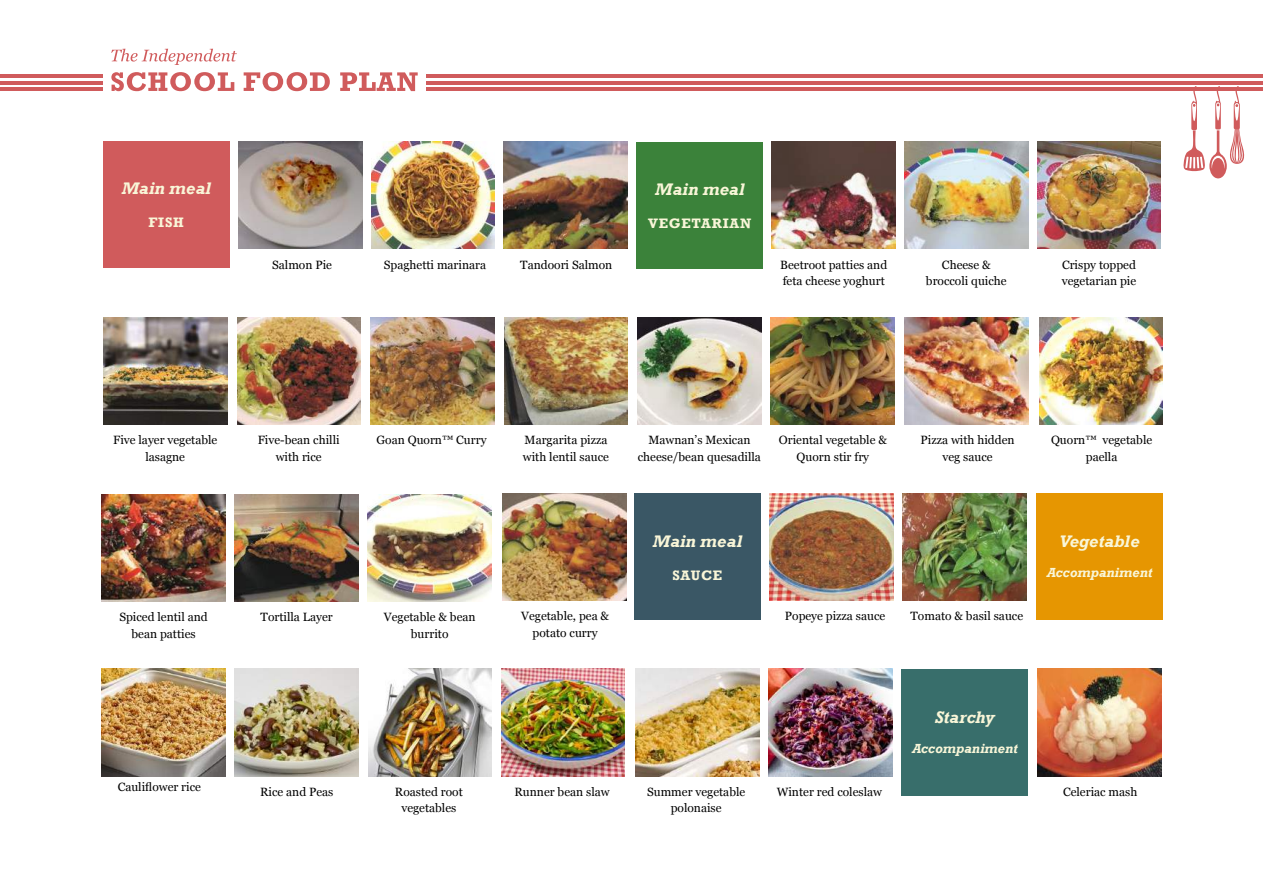
<style>
.page{position:relative;width:1263px;height:893px;background:#fff}
.page>*{position:absolute;margin:0;border:0;box-sizing:border-box;transform-origin:0 0}
.t1{font:italic 700 17.25px "Rockwell";color:#f9f6d8}
.t2{font:700 14.1px "Rockwell";letter-spacing:.05em;color:#f9f6d8}
.t3{font:italic 700 13.5px "Rockwell";color:#f9f6d8}
.t4{font:12px/16.5px "Georgia";color:#000;text-align:center}
</style>
<div class="page">
<img style="left:504px;top:142px;width:123px;height:107px">
<img style="left:237px;top:317px;width:124px;height:108px">
<img style="left:371px;top:142px;width:124px;height:107px">
<img style="left:504px;top:317px;width:124px;height:108px">
<img style="left:371px;top:317px;width:123px;height:108px">
<svg style="left:111px;top:72px;width:307px;height:19px"></svg>
<svg style="left:111px;top:49px;width:126px;height:16px"></svg>
<hr style="left:0;top:74px;width:103px;height:4px;background:#d05b5c">
<hr style="left:0;top:81px;width:103px;height:4px;background:#d05b5c">
<hr style="left:0;top:87px;width:103px;height:4px;background:#d05b5c">
<hr style="left:426px;top:74px;width:837px;height:4px;background:#d05b5c">
<hr style="left:426px;top:81px;width:837px;height:4px;background:#d05b5c">
<hr style="left:426px;top:87px;width:837px;height:4px;background:#d05b5c">
<svg style="left:1183px;top:86px;width:62px;height:92px"></svg>
<img style="left:239px;top:142px;width:123px;height:107px">
<img style="left:771px;top:317px;width:124px;height:108px">
<img style="left:637px;top:317px;width:124px;height:108px">
<img style="left:102px;top:494px;width:124px;height:107px">
<img style="left:1039px;top:317px;width:124px;height:108px">
<img style="left:904px;top:317px;width:124px;height:108px">
<img style="left:368px;top:494px;width:124px;height:107px">
<img style="left:235px;top:494px;width:124px;height:107px">
<img style="left:904px;top:142px;width:124px;height:107px">
<img style="left:772px;top:142px;width:124px;height:107px">
<img style="left:103px;top:317px;width:124px;height:107px">
<img style="left:1037px;top:142px;width:124px;height:107px">
<img style="left:902px;top:493px;width:124px;height:107px">
<img style="left:770px;top:493px;width:124px;height:107px">
<img style="left:502px;top:493px;width:124px;height:107px">
<img style="left:102px;top:669px;width:124px;height:107px">
<div style="left:636px;top:142px;width:127px;height:126px;background:#3b823a"></div>
<div style="left:634px;top:493px;width:127px;height:127px;background:#3a5765"></div>
<div style="left:1036px;top:493px;width:127px;height:127px;background:#e69601"></div>
<div style="left:901px;top:669px;width:127px;height:127px;background:#386e6b"></div>
<img style="left:235px;top:669px;width:124px;height:107px">
<img style="left:635px;top:669px;width:124px;height:107px">
<img style="left:501px;top:669px;width:124px;height:107px">
<img style="left:368px;top:669px;width:124px;height:107px">
<img style="left:768px;top:669px;width:124px;height:107px">
<img style="left:1037px;top:669px;width:124px;height:107px">
<div style="left:103px;top:141px;width:127px;height:127px;background:#d05b5c"></div>
<h1 class="t1" style="left:121px;top:178px;width:91px">Main meal</h1>
<p class="t2" style="left:149px;top:214px;width:37px">FISH</p>
<p class="t4" style="left:272px;top:256px;width:61px">Salmon Pie</p>
<p class="t4" style="left:384px;top:256px;width:104px">Spaghetti marinara</p>
<p class="t4" style="left:520px;top:256px;width:94px">Tandoori Salmon</p>
<h1 class="t1" style="left:655px;top:179px;width:91px">Main meal</h1>
<p class="t2" style="left:648px;top:215px;width:104px">VEGETARIAN</p>
<p class="t4" style="left:780px;top:256px;width:109px;text-align:left">Beetroot patties and feta cheese yoghurt</p>
<p class="t4" style="left:926px;top:256px;width:82px">Cheese &amp; broccoli quiche</p>
<p class="t4" style="left:1062px;top:256px;width:76px;text-align:left">Crispy topped vegetarian pie</p>
<p class="t4" style="left:113px;top:431px;width:106px">Five layer vegetable lasagne</p>
<p class="t4" style="left:258px;top:431px;width:83px">Five-bean chilli with rice</p>
<p class="t4" style="left:376px;top:431px;width:112px">Goan Quorn™ Curry</p>
<p class="t4" style="left:523px;top:431px;width:88px;text-align:left">Margarita pizza with lentil sauce</p>
<p class="t4" style="left:638px;top:431px;width:125px">Mawnan’s Mexican cheese/bean quesadilla</p>
<p class="t4" style="left:779px;top:431px;width:109px">Oriental vegetable &amp;<br>Quorn stir fry</p>
<p class="t4" style="left:920px;top:431px;width:95px">Pizza with hidden veg sauce</p>
<p class="t4" style="left:1051px;top:431px;width:103px">Quorn™ vegetable paella</p>
<h1 class="t1" style="left:652px;top:531px;width:91px">Main meal</h1>
<p class="t2" style="left:672px;top:566px;width:51px">SAUCE</p>
<h1 class="t1" style="left:1059px;top:531px;width:81px">Vegetable</h1>
<p class="t3" style="left:1047px;top:564px;width:107px">Accompaniment</p>
<p class="t4" style="left:119px;top:608px;width:90px">Spiced lentil and bean patties</p>
<p class="t4" style="left:261px;top:608px;width:74px">Tortilla Layer</p>
<p class="t4" style="left:384px;top:608px;width:93px">Vegetable &amp; bean burrito</p>
<p class="t4" style="left:521px;top:607px;width:90px">Vegetable, pea &amp;</p>
<p class="t4" style="left:785px;top:607px;width:102px">Popeye pizza sauce</p>
<p class="t4" style="left:910px;top:607px;width:114px">Tomato &amp; basil sauce</p>
<p class="t4" style="left:533px;top:624px;width:67px">potato curry</p>
<h1 class="t1" style="left:935px;top:707px;width:62px">Starchy</h1>
<p class="t3" style="left:912px;top:740px;width:107px">Accompaniment</p>
<p class="t4" style="left:118px;top:778px;width:85px">Cauliflower rice</p>
<p class="t4" style="left:260px;top:783px;width:75px">Rice and Peas</p>
<p class="t4" style="left:647px;top:783px;width:100px">Summer vegetable polonaise</p>
<p class="t4" style="left:395px;top:783px;width:69px">Roasted root</p>
<p class="t4" style="left:514px;top:783px;width:97px">Runner bean slaw</p>
<p class="t4" style="left:401px;top:800px;width:56px">vegetables</p>
<p class="t4" style="left:777px;top:783px;width:107px">Winter red coleslaw</p>
<p class="t4" style="left:1063px;top:783px;width:76px">Celeriac mash</p>
</div>
